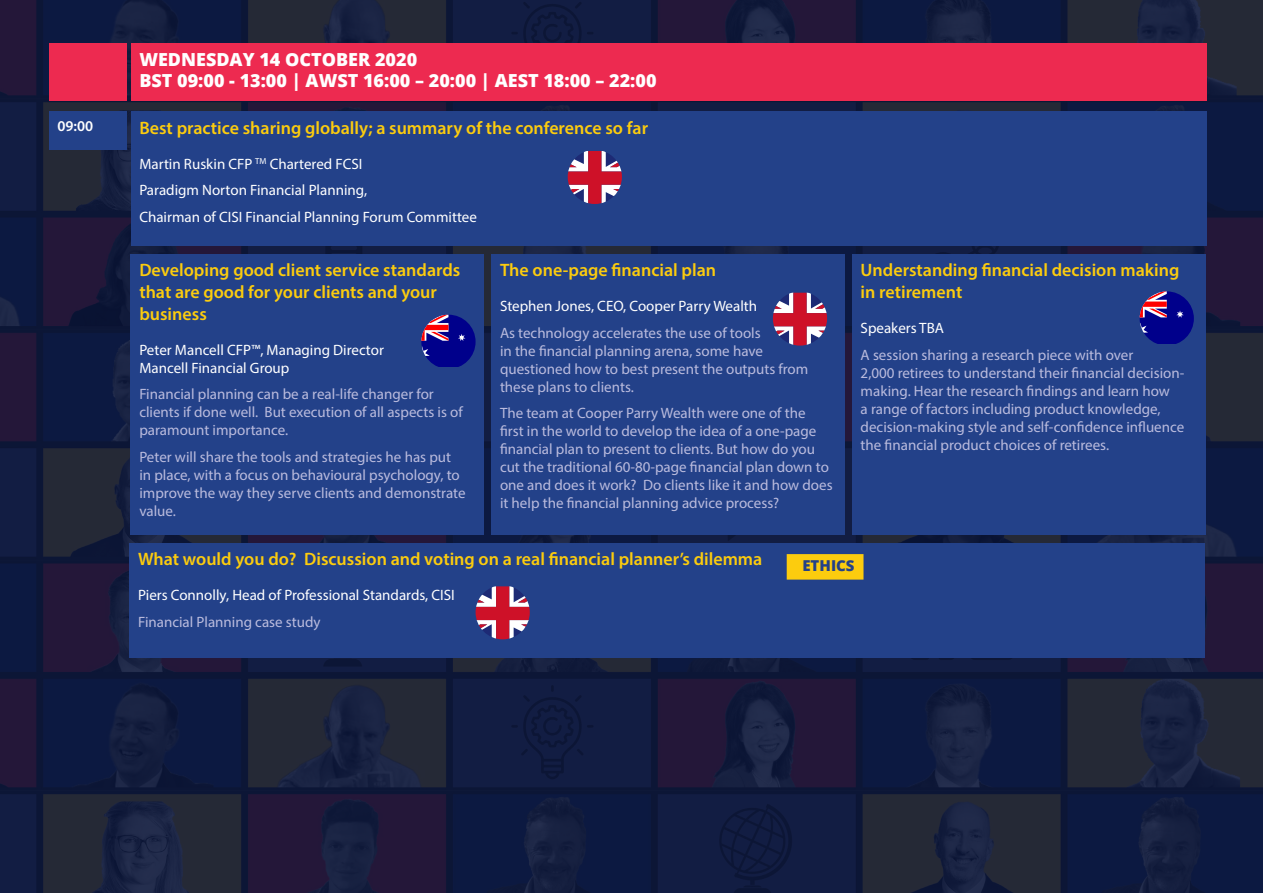
<style>
.page{position:relative;width:1263px;height:893px;background:#fff}
.page>*{position:absolute;margin:0;border:0;box-sizing:border-box;transform-origin:0 0}
.t1{font:600 18px/21.6px "Myriad Pro";color:#fccc0e}
.t2{font:800 18px "Open Sans";color:#fff}
.DETAIL{font:15px/18px "Myriad Pro";color:#babbdd}
.SPEAKER{font:15px/18px "Myriad Pro";color:#fff}
.ETHICS{font:800 15px "Open Sans";color:#234189}
.t3{font:600 15px "Myriad Pro";color:#fff}
</style>
<div class="page">
<div style="left:0;top:0;width:1263px;height:893px;background:linear-gradient(to bottom,#1a1d3c,#181d3d)"></div>
<div style="left:49px;top:43px;width:78px;height:58px;background:#ed2a50"></div>
<div style="left:131px;top:43px;width:1075px;height:58px;background:#ed2a50"></div>
<div style="left:49px;top:112px;width:78px;height:38px;background:#234189"></div>
<div style="left:131px;top:112px;width:1075px;height:134px;background:#234189"></div>
<div style="left:131px;top:254px;width:353px;height:281px;background:#234189"></div>
<div style="left:491px;top:254px;width:354px;height:281px;background:#234189"></div>
<div style="left:852px;top:254px;width:353px;height:281px;background:#234189"></div>
<div style="left:130px;top:543px;width:1075px;height:115px;background:#234189"></div>
<svg style="left:421px;top:315px;width:55px;height:52px"></svg>
<svg style="left:568px;top:151px;width:54px;height:53px"></svg>
<svg style="left:1140px;top:291px;width:54px;height:53px"></svg>
<svg style="left:476px;top:586px;width:54px;height:53px"></svg>
<div style="left:787px;top:554px;width:76px;height:26px;background:#fccc0e"></div>
<svg style="left:773px;top:292px;width:54px;height:54px"></svg>
<p class="t2" style="left:139px;top:45px;width:279px">WEDNESDAY 14 OCTOBER 2020</p>
<p class="t2" style="left:139px;top:67px;width:519px">BST 09:00 - 13:00 | AWST 16:00 – 20:00 | AEST 18:00 – 22:00</p>
<p class="t3" style="left:57px;top:117px;width:37px">09:00</p>
<p class="t1" style="left:139px;top:116px;width:510px">Best practice sharing globally; a summary of the conference so far</p>
<p class="SPEAKER" style="left:139px;top:154px;width:225px">Martin Ruskin CFP <sup>TM</sup> Chartered FCSI</p>
<p class="SPEAKER" style="left:139px;top:181px;width:229px">Paradigm Norton Financial Planning,</p>
<p class="SPEAKER" style="left:139px;top:207px;width:339px">Chairman of CISI Financial Planning Forum Committee</p>
<p class="t1" style="left:139px;top:259px;width:322px">Developing good client service standards that are good for your clients and your business</p>
<p class="SPEAKER" style="left:139px;top:340px;width:246px">Peter Mancell CFP™, Managing Director<br>Mancell Financial Group</p>
<p class="DETAIL" style="left:139px;top:385px;width:325px">Financial planning can be a real-life changer for clients if done well. But execution of all aspects is of paramount importance.</p>
<p class="DETAIL" style="left:139px;top:447px;width:328px">Peter will share the tools and strategies he has put in place, with a focus on behavioural psychology, to improve the way they serve clients and demonstrate value.</p>
<p class="t1" style="left:500px;top:259px;width:218px">The one-page financial plan</p>
<p class="SPEAKER" style="left:500px;top:297px;width:259px">Stephen Jones, CEO, Cooper Parry Wealth</p>
<p class="DETAIL" style="left:500px;top:324px;width:310px">As technology accelerates the use of tools<br>in the financial planning arena, some have questioned how to best present the outputs from these plans to clients.</p>
<p class="DETAIL" style="left:500px;top:404px;width:334px">The team at Cooper Parry Wealth were one of the first in the world to develop the idea of a one-page financial plan to present to clients. But how do you cut the traditional 60-80-page financial plan down to one and does it work? Do clients like it and how does it help the financial planning advice process?</p>
<p class="t1" style="left:861px;top:259px;width:320px">Understanding financial decision making in retirement</p>
<p class="SPEAKER" style="left:861px;top:319px;width:85px">Speakers TBA</p>
<p class="DETAIL" style="left:861px;top:345px;width:325px">A session sharing a research piece with over<br>2,000 retirees to understand their financial decision&shy;making. Hear the research findings and learn how<br>a range of factors including product knowledge, decision-making style and self-confidence influence the financial product choices of retirees.</p>
<p class="t1" style="left:138px;top:548px;width:626px">What would you do? Discussion and voting on a real financial planner’s dilemma</p>
<p class="SPEAKER" style="left:138px;top:586px;width:318px">Piers Connolly, Head of Professional Standards, CISI</p>
<p class="DETAIL" style="left:138px;top:612px;width:184px">Financial Planning case study</p>
<p class="ETHICS" style="left:802px;top:554px;width:54px">ETHICS</p>
</div>
